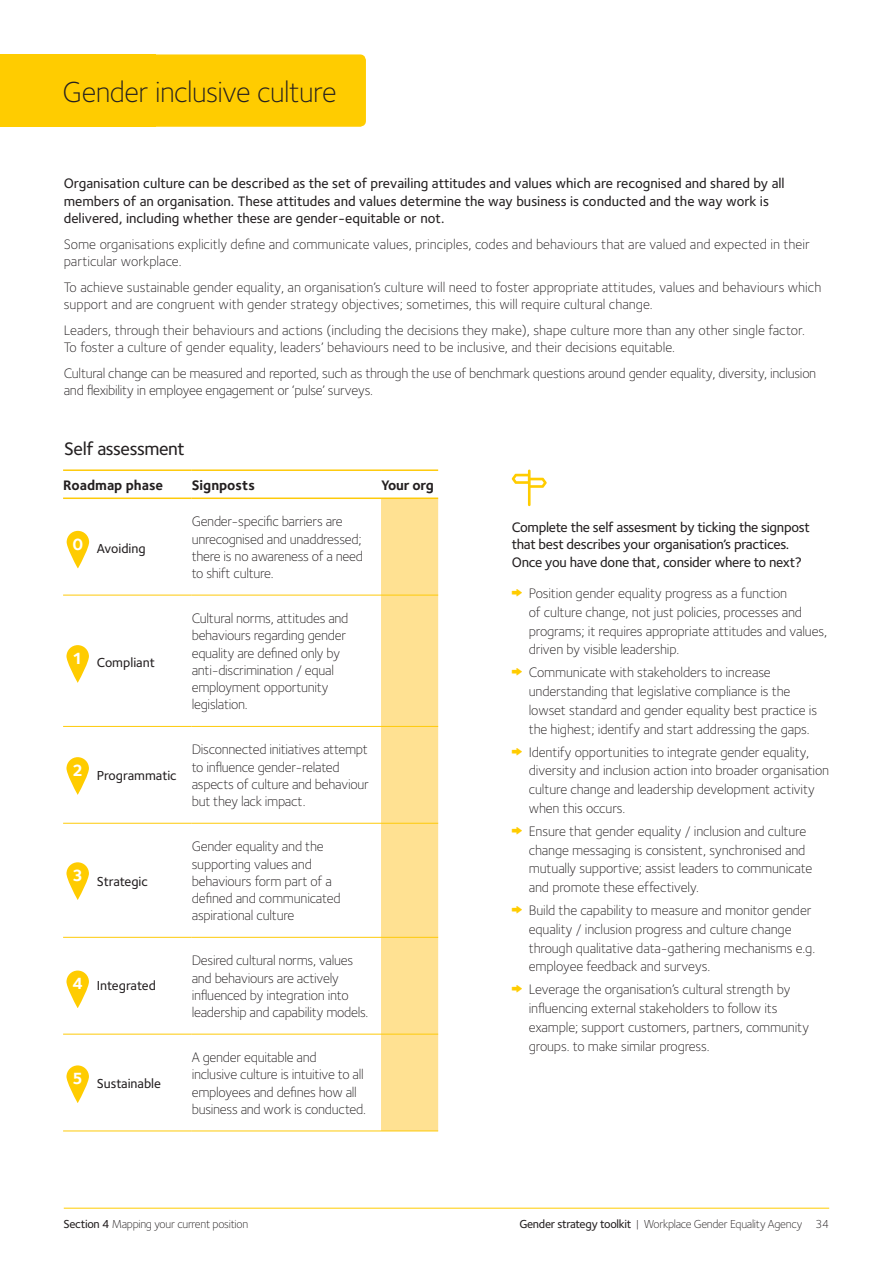
<style>
.page{position:relative;width:893px;height:1263px;background:#fff}
.page>*{position:absolute;margin:0;border:0;box-sizing:border-box;transform-origin:0 0}
.t1{font:300 30px "Foundry Sterling";letter-spacing:-.02em;color:#231f20}
.t2{font:500 18.75px "Foundry Sterling";letter-spacing:-.02em;color:#231f20}
.t3{font:300 14.25px/17.2px "Foundry Sterling";letter-spacing:-.01em;color:#231f20}
.t4{font:500 14.25px/17.2px "Foundry Sterling";color:#231f20}
.t5{font:500 14.25px/17.2px "Foundry Sterling";letter-spacing:-.02em;color:#231f20}
.t6{font:700 14.25px "Foundry Sterling";color:#231f20}
.t7{font:500 13.5px "Foundry Sterling";color:#231f20}
.t8{font:300 12px "Foundry Sterling";letter-spacing:-.025em;color:#231f20}
.s1{font-weight:700;font-size:16.8px;color:#fff}
.s2{font-weight:500}
</style>
<div class="page">
<hr style="left:64px;top:1208px;width:765px;height:1px;background:#fc0">
<div style="left:0;top:54px;width:156px;height:73px;background:#fc0"></div>
<div style="left:25px;top:54px;width:341px;height:73px;background:#fc0;border-radius:6px"></div>
<div style="left:381px;top:499px;width:57px;height:632px;background:#ffe192"></div>
<hr style="left:63px;top:595px;width:129px;height:1px;background:#feca0a">
<hr style="left:192px;top:595px;width:189px;height:1px;background:#feca0a">
<hr style="left:381px;top:595px;width:57px;height:1px;background:#feca0a">
<hr style="left:63px;top:726px;width:129px;height:1px;background:#feca0a">
<hr style="left:192px;top:726px;width:189px;height:1px;background:#feca0a">
<hr style="left:381px;top:726px;width:57px;height:1px;background:#feca0a">
<hr style="left:63px;top:823px;width:129px;height:1px;background:#feca0a">
<hr style="left:192px;top:823px;width:189px;height:1px;background:#feca0a">
<hr style="left:381px;top:823px;width:57px;height:1px;background:#feca0a">
<hr style="left:63px;top:937px;width:129px;height:1px;background:#feca0a">
<hr style="left:192px;top:937px;width:189px;height:1px;background:#feca0a">
<hr style="left:381px;top:937px;width:57px;height:1px;background:#feca0a">
<hr style="left:63px;top:1034px;width:129px;height:1px;background:#feca0a">
<hr style="left:192px;top:1034px;width:189px;height:1px;background:#feca0a">
<hr style="left:381px;top:1034px;width:57px;height:1px;background:#feca0a">
<hr style="left:63px;top:1131px;width:129px;height:1px;background:#feca0a">
<hr style="left:192px;top:1131px;width:189px;height:1px;background:#feca0a">
<hr style="left:381px;top:1131px;width:57px;height:1px;background:#feca0a">
<hr style="left:63px;top:469px;width:129px;height:2px;background:#feca0a">
<hr style="left:192px;top:469px;width:189px;height:2px;background:#feca0a">
<hr style="left:381px;top:469px;width:57px;height:2px;background:#feca0a">
<hr style="left:63px;top:497px;width:129px;height:2px;background:#feca0a">
<hr style="left:192px;top:497px;width:189px;height:2px;background:#feca0a">
<hr style="left:381px;top:497px;width:57px;height:2px;background:#feca0a">
<svg style="left:66px;top:530px;width:24px;height:39px"></svg>
<svg style="left:66px;top:645px;width:23px;height:38px"></svg>
<svg style="left:66px;top:757px;width:23px;height:38px"></svg>
<svg style="left:66px;top:970px;width:23px;height:38px"></svg>
<svg style="left:66px;top:862px;width:23px;height:38px"></svg>
<svg style="left:66px;top:1065px;width:23px;height:38px"></svg>
<svg style="left:512px;top:469px;width:35px;height:37px"></svg>
<h1 class="t1" style="left:63px;top:75px;width:275px">Gender inclusive culture</h1>
<p class="t4" style="left:64px;top:175px;width:722px">Organisation culture can be described as the set of prevailing attitudes and values which are recognised and shared by all members of an organisation. These attitudes and values determine the way business is conducted and the way work is delivered, including whether these are gender-equitable or not.</p>
<p class="t3" style="left:64px;top:235px;width:748px">Some organisations explicitly define and communicate values, principles, codes and behaviours that are valued and expected in their particular workplace.</p>
<p class="t3" style="left:64px;top:278px;width:759px">To achieve sustainable gender equality, an organisation’s culture will need to foster appropriate attitudes, values and behaviours which support and are congruent with gender strategy objectives; sometimes, this will require cultural change.</p>
<p class="t3" style="left:64px;top:321px;width:743px">Leaders, through their behaviours and actions (including the decisions they make), shape culture more than any other single factor.<br>To foster a culture of gender equality, leaders’ behaviours need to be inclusive, and their decisions equitable.</p>
<p class="t3" style="left:64px;top:364px;width:754px">Cultural change can be measured and reported, such as through the use of benchmark questions around gender equality, diversity, inclusion and flexibility in employee engagement or ‘pulse’ surveys.</p>
<h2 class="t2" style="left:64px;top:438px;width:122px">Self assessment</h2>
<p class="t6" style="left:63px;top:476px;width:102px">Roadmap phase</p>
<p class="t6" style="left:192px;top:476px;width:65px">Signposts</p>
<p class="t6" style="left:381px;top:476px;width:54px">Your org</p>
<p class="t3" style="left:192px;top:513px;width:173px">Gender-specific barriers are unrecognised and unaddressed; there is no awareness of a need to shift culture.</p>
<p class="t3" style="left:192px;top:610px;width:158px">Cultural norms, attitudes and behaviours regarding gender equality are defined only by anti-discrimination / equal employment opportunity legislation.</p>
<p class="t3" style="left:192px;top:741px;width:179px">Disconnected initiatives attempt to influence gender-related aspects of culture and behaviour but they lack impact.</p>
<p class="t3" style="left:192px;top:838px;width:150px">Gender equality and the supporting values and behaviours form part of a defined and communicated aspirational culture</p>
<p class="t3" style="left:192px;top:952px;width:178px">Desired cultural norms, values and behaviours are actively influenced by integration into leadership and capability models.</p>
<p class="t3" style="left:192px;top:1049px;width:176px">A gender equitable and<br>inclusive culture is intuitive to all employees and defines how all business and work is conducted.</p>
<p class="t7" style="left:72px;top:540px;width:75px"><sup>0</sup> Avoiding</p>
<p class="t7" style="left:72px;top:654px;width:84px"><sup>1</sup> Compliant</p>
<p class="t7" style="left:72px;top:767px;width:106px"><sup>2</sup> Programmatic</p>
<p class="t7" style="left:72px;top:874px;width:77px"><sup>3</sup> Strategic</p>
<p class="t7" style="left:72px;top:978px;width:85px"><span class="s1">4</span> Integrated</p>
<p class="t7" style="left:72px;top:1075px;width:90px"><sup>5</sup> Sustainable</p>
<p class="t8" style="left:64px;top:1217px;width:186px"><span class="s2">Section 4</span> Mapping your current position</p>
<p class="t5" style="left:512px;top:519px;width:299px">Complete the self assesment by ticking the signpost that best describes your organisation’s practices.<br>Once you have done that, consider where to next?</p>
<p class="t3" style="left:529px;top:584px;width:300px;line-height:18.8px">Position gender equality progress as a function<br>of culture change, not just policies, processes and programs; it requires appropriate attitudes and values, driven by visible leadership.</p>
<p class="t3" style="left:529px;top:663px;width:290px;line-height:18.8px">Communicate with stakeholders to increase understanding that legislative compliance is the lowset standard and gender equality best practice is the highest; identify and start addressing the gaps.</p>
<p class="t3" style="left:529px;top:742px;width:302px;line-height:18.8px">Identify opportunities to integrate gender equality, diversity and inclusion action into broader organisation culture change and leadership development activity when this occurs.</p>
<p class="t3" style="left:529px;top:822px;width:285px;line-height:18.8px">Ensure that gender equality / inclusion and culture change messaging is consistent, synchronised and mutually supportive; assist leaders to communicate and promote these effectively.</p>
<p class="t3" style="left:529px;top:901px;width:288px;line-height:18.8px">Build the capability to measure and monitor gender equality / inclusion progress and culture change through qualitative data-gathering mechanisms e.g. employee feedback and surveys.</p>
<p class="t3" style="left:529px;top:980px;width:282px;line-height:18.8px">Leverage the organisation’s cultural strength by influencing external stakeholders to follow its example; support customers, partners, community groups. to make similar progress.</p>
<p class="t8" style="left:519px;top:1216px;width:311px"><span class="s2">Gender strategy toolkit</span> | Workplace Gender Equality Agency 34</p>
</div>
